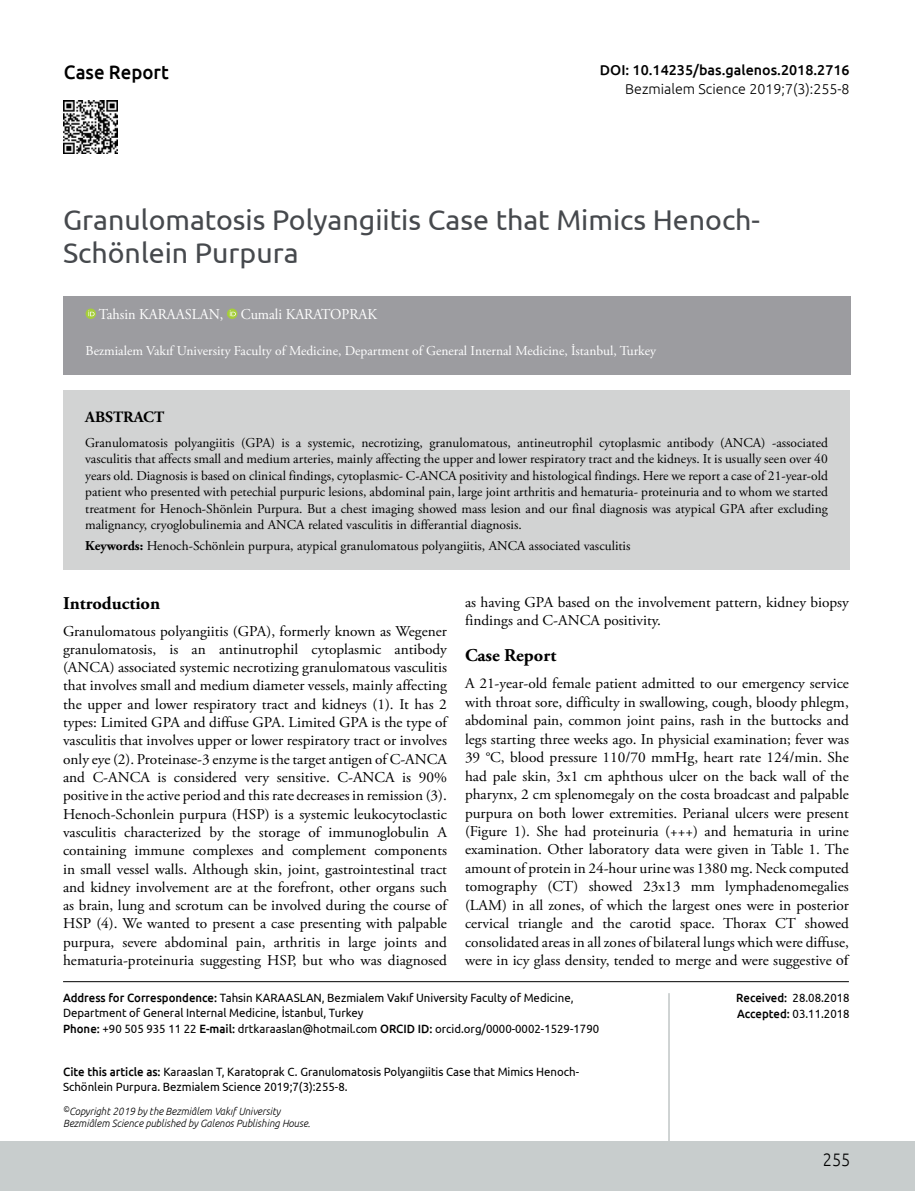
<style>
.page{position:relative;width:915px;height:1191px;background:#fff}
.page>*{position:absolute;margin:0;border:0;box-sizing:border-box;transform-origin:0 0}
.t1{font:28.5px/33px "Ubuntu";color:#46494d}
.t2{font:500 19.5px "Ubuntu";color:#000;scale:.95 1}
.t3{font:700 18px "Adobe Garamond Pro";color:#000}
.t4{font:300 18px "Ubuntu";color:#000;scale:.9 1}
.t5{font:700 15.75px "Adobe Garamond Pro";color:#000}
.t6{font:15px/18.3px "Adobe Garamond Pro";color:#000;text-align:justify}
.t7{font:15px "Adobe Garamond Pro";color:#fff;scale:.95 1}
.t8{font:500 14.25px "Ubuntu";color:#000}
.t9{font:300 14.25px "Ubuntu";color:#000}
.t10{font:13.5px/16.5px "Adobe Garamond Pro";color:#000;text-align:justify}
.t11{font:13.5px "Adobe Garamond Pro";color:#fff}
.t12{font:12px/15.5px "Ubuntu";color:#000;scale:.95 1}
.t13{font:italic 300 10.5px/12px "Ubuntu";color:#000;scale:.95 1}
.s1{font-weight:700}
.s2{font-family:"Times"}
.s3{font-weight:500}
</style>
<div class="page">
<div style="left:0;top:1141px;width:914px;height:50px;background:#c8cdcd"></div>
<hr style="left:63px;top:981px;width:785px;height:1px;background:#000">
<hr style="left:668px;top:993px;width:1px;height:148px;background:#c8cdcd">
<img style="left:64px;top:100px;width:53px;height:54px">
<div style="left:63px;top:391px;width:786px;height:179px;background:#d2d3d3"></div>
<div style="left:63px;top:296px;width:787px;height:79px;background:#9c9ca0"></div>
<svg style="left:86px;top:308px;width:10px;height:11px"></svg>
<svg style="left:88px;top:310px;width:6px;height:6px"></svg>
<svg style="left:227px;top:308px;width:10px;height:11px"></svg>
<svg style="left:230px;top:310px;width:6px;height:6px"></svg>
<h2 class="t2" style="left:64px;top:60px;width:112px">Case Report</h2>
<p class="t8" style="left:599px;top:61px;width:251px">DOI: 10.14235/bas.galenos.2018.2716</p>
<p class="t9" style="left:625px;top:80px;width:226px">Bezmialem Science 2019;7(3):255-8</p>
<h1 class="t1" style="left:63px;top:202px;width:698px">Granulomatosis Polyangiitis Case that Mimics Henoch-<br>Schönlein Purpura</h1>
<p class="t7" style="left:99px;top:305px;width:294px">Tahsin KARAASLAN, Cumali KARATOPRAK</p>
<p class="t11" style="left:86px;top:342px;width:571px">Bezmialem Vakıf University Faculty of Medicine, Department of General Internal Medicine, İstanbul, Turkey</p>
<p class="t5" style="left:85px;top:407px;width:80px">ABSTRACT</p>
<p class="t10" style="left:85px;top:434px;width:744px">Granulomatosis polyangiitis (GPA) is a systemic, necrotizing, granulomatous, antineutrophil cytoplasmic antibody (ANCA) -associated vasculitis that affects small and medium arteries, mainly affecting the upper and lower respiratory tract and the kidneys. It is usually seen over 40 years old. Diagnosis is based on clinical findings, cytoplasmic- C-ANCA positivity and histological findings. Here we report a case of 21-year-old patient who presented with petechial purpuric lesions, abdominal pain, large joint arthritis and hematuria- proteinuria and to whom we started treatment for Henoch-Shönlein Purpura. But a chest imaging showed mass lesion and our final diagnosis was atypical GPA after excluding malignancy, cryoglobulinemia and ANCA related vasculitis in differantial diagnosis.</p>
<p class="t10" style="left:85px;top:538px;width:546px"><span class="s1">Keywords:</span> Henoch-Schönlein purpura, atypical granulomatous polyangiitis, ANCA associated vasculitis</p>
<p class="t3" style="left:63px;top:592px;width:99px">Introduction</p>
<p class="t6" style="left:63px;top:622px;width:385px">Granulomatous polyangiitis (GPA), formerly known as Wegener granulomatosis, is an antinutrophil cytoplasmic antibody (ANCA) associated systemic necrotizing granulomatous vasculitis that involves small and medium diameter vessels, mainly affecting the upper and lower respiratory tract and kidneys (1). It has 2 types: Limited GPA and diffuse GPA. Limited GPA is the type of vasculitis that involves upper or lower respiratory tract or involves only eye (2). Proteinase-3 enzyme is the target antigen of C-ANCA and C-ANCA is considered very sensitive. C-ANCA is 90% positive in the active period and this rate decreases in remission (3).<br>Henoch-Schonlein purpura (HSP) is a systemic leukocytoclastic vasculitis characterized by the storage of immunoglobulin A containing immune complexes and complement components in small vessel walls. Although skin, joint, gastrointestinal tract and kidney involvement are at the forefront, other organs such as brain, lung and scrotum can be involved during the course of HSP (4). We wanted to present a case presenting with palpable purpura, severe abdominal pain, arthritis in large joints and hematuria-proteinuria suggesting HSP, but who was diagnosed</p>
<p class="t6" style="left:465px;top:593px;width:385px">as having GPA based on the involvement pattern, kidney biopsy findings and C-ANCA positivity.</p>
<p class="t3" style="left:465px;top:645px;width:93px">Case Report</p>
<p class="t6" style="left:465px;top:675px;width:385px">A 21-year-old female patient admitted to our emergency service with throat sore, difficulty in swallowing, cough, bloody phlegm, abdominal pain, common joint pains, rash in the buttocks and legs starting three weeks ago. In physicial examination; fever was 39 °C, blood pressure 110/70 mmHg, heart rate 124/min. She had pale skin, 3x1 cm aphthous ulcer on the back wall of the pharynx, 2 cm splenomegaly on the costa broadcast and palpable purpura on both lower extremities. Perianal ulcers were present (Figure 1). She had proteinuria (+++) and hematuria in urine examination. Other laboratory data were given in Table 1. The amount of protein in 24-hour urine was 1380 mg. Neck computed tomography (CT) showed 23x13 mm lymphadenomegalies (LAM) in all zones, of which the largest ones were in posterior cervical triangle and the carotid space. Thorax CT showed consolidated areas in all zones of bilateral lungs which were diffuse, were in icy glass density, tended to merge and were suggestive <span class="s2">of</span></p>
<p class="t12" style="left:63px;top:990px;width:565px"><span class="s3">Address for Correspondence:</span> Tahsin KARAASLAN, Bezmialem Vakıf University Faculty of Medicine,<br>Department of General Internal Medicine, İstanbul, Turkey<br><span class="s3">Phone:</span> +90 505 935 11 22 <span class="s3">E-mail:</span> drtkaraaslan@hotmail.com <span class="s3">ORCID ID:</span> orcid.org/0000-0002-1529-1790</p>
<p class="t12" style="left:63px;top:1064px;width:544px;line-height:15px"><span class="s3">Cite this article as:</span> Karaaslan T, Karatoprak C. Granulomatosis Polyangiitis Case that Mimics Henoch-<br>Schönlein Purpura. Bezmialem Science 2019;7(3):255-8.</p>
<p class="t13" style="left:63px;top:1105px;width:262px"><sup>©</sup>Copyright 2019 by the Bezmiâlem Vakıf University<br>Bezmiâlem Science published by Galenos Publishing House.</p>
<p class="t12" style="left:736px;top:990px;width:121px;line-height:15.9px"><span class="s3">Received:</span> 28.08.2018<br><span class="s3">Accepted:</span> 03.11.2018</p>
<p class="t4" style="left:822px;top:1148px;width:32px">255</p>
</div>
